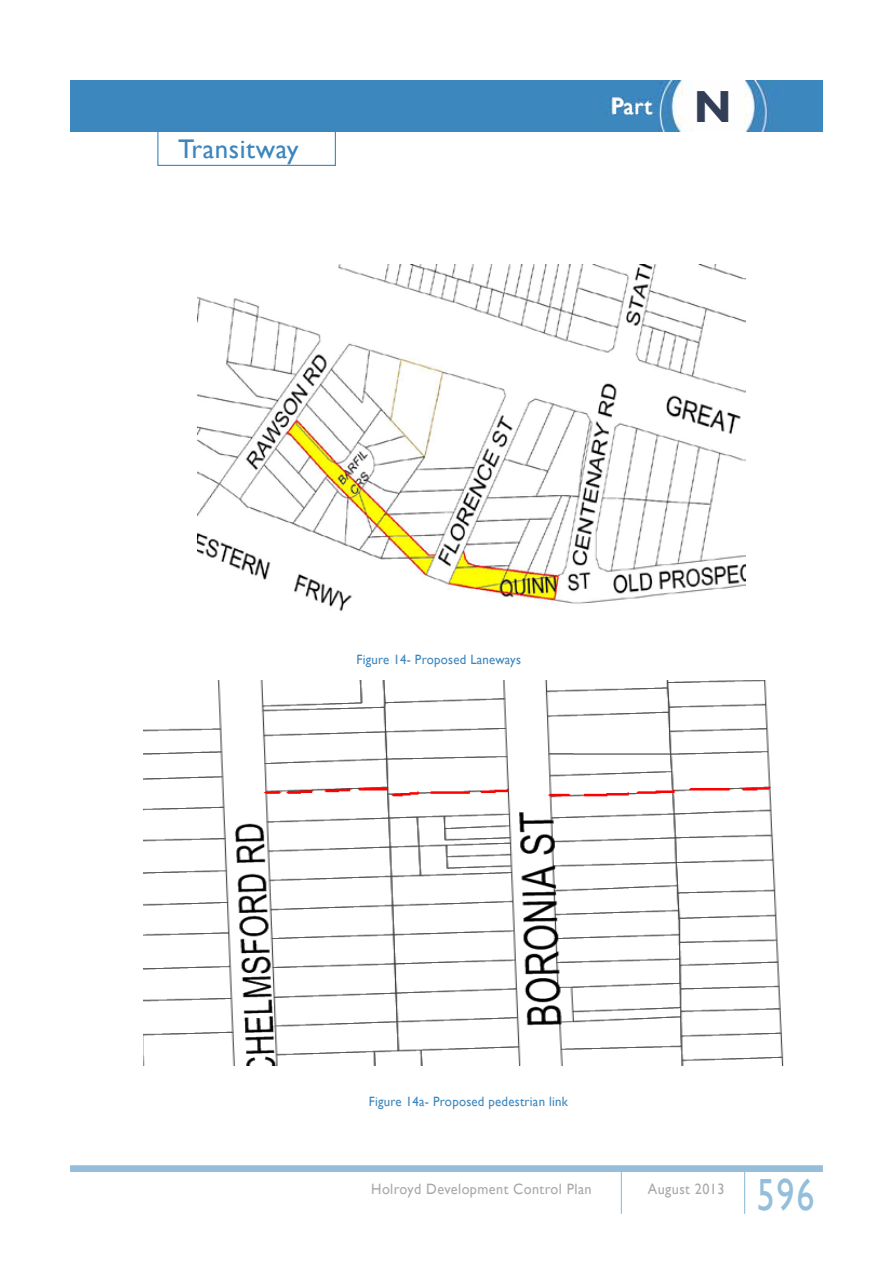
<style>
.page{position:relative;width:893px;height:1263px;background:#fff}
.page>*{position:absolute;margin:0;border:0;box-sizing:border-box;transform-origin:0 0}
.t1{font:45px "Gill Sans";color:#94beda;scale:.8 1}
.t2{font:27px "Gill Sans";letter-spacing:.02em;color:#3c86bd}
.t3{font:22.5px "Gill Sans";color:#fff}
.t4{font:15px "Gill Sans";letter-spacing:.03em;color:#a7a9ac;scale:.95 1}
.t5{font:13.5px "Gill Sans";letter-spacing:.02em;color:#3c86bd;scale:.95 1}
.s1{font-weight:700;font-size:45px;color:#313e56}
</style>
<div class="page">
<img style="left:70px;top:81px;width:753px;height:51px">
<img style="left:197px;top:264px;width:549px;height:347px">
<img style="left:143px;top:680px;width:641px;height:385px">
<div style="left:157px;top:131px;width:179px;height:35px;border:1px solid #3c86bd"></div>
<div style="left:70px;top:1165px;width:753px;height:7px;background:#94beda"></div>
<hr style="left:621px;top:1167px;width:1px;height:47px;background:#94beda">
<hr style="left:744px;top:1167px;width:1px;height:47px;background:#94beda">
<h2 class="t2" style="left:178px;top:133px;width:122px">Transitway</h2>
<h3 class="t3" style="left:612px;top:93px;width:121px">Part <span class="s1">N</span></h3>
<p class="t5" style="left:356px;top:652px;width:175px">Figure 14- Proposed Laneways</p>
<p class="t5" style="left:369px;top:1094px;width:211px">Figure 14a- Proposed pedestrian link</p>
<p class="t4" style="left:371px;top:1180px;width:234px">Holroyd Development Control Plan</p>
<p class="t4" style="left:648px;top:1180px;width:82px">August 2013</p>
<h1 class="t1" style="left:757px;top:1169px;width:74px">596</h1>
</div>
